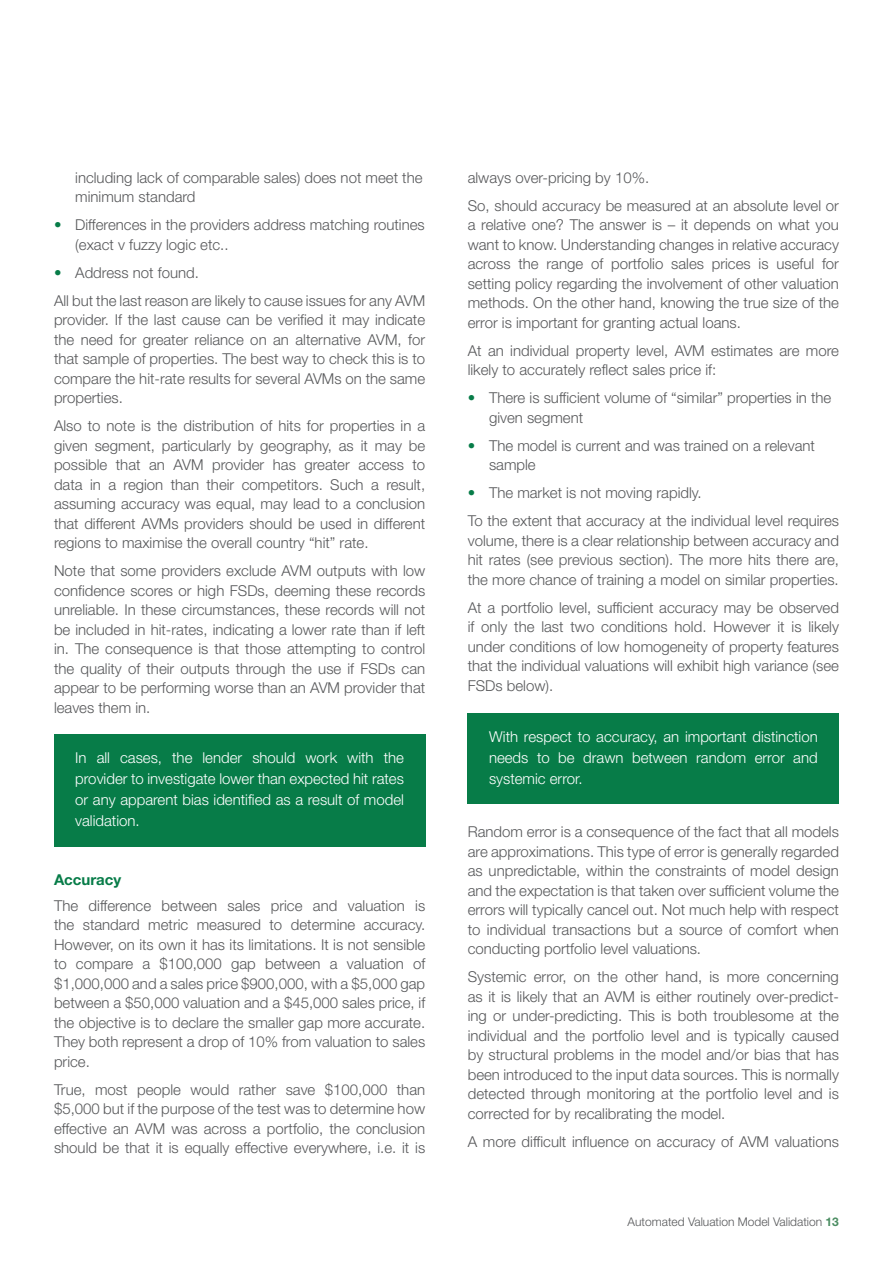
<style>
.page{position:relative;width:893px;height:1263px;background:#fff}
.page>*{position:absolute;margin:0;border:0;box-sizing:border-box;transform-origin:0 0}
.body{font:300 15px/19.5px "Helvetica Neue";color:#57585a;text-align:justify}
.tabbed_body{font:300 15px/19.5px "Helvetica Neue";color:#57585a}
.boxed_copy{font:300 15px/21px "Helvetica Neue";color:#fff;text-align:justify}
.green_sub_heading{font:700 15px "Helvetica Neue";color:#077c48}
.t1{font:300 12px "Helvetica Neue";color:#57585a}
.s1{color:#077c48}
.s2{font-weight:700;color:#4b8d62}
</style>
<div class="page">
<div style="left:54px;top:735px;width:371px;height:112px;background:#077c48"></div>
<div style="left:468px;top:713px;width:371px;height:91px;background:#077c48"></div>
<p class="tabbed_body" style="left:75px;top:167px;width:349px">including lack of comparable sales) does not meet the minimum standard</p>
<p class="tabbed_body" style="left:75px;top:215px;width:351px;text-indent:-21px"><span class="s1">•</span> Differences in the providers address matching routines (exact v fuzzy logic etc..</p>
<p class="tabbed_body" style="left:54px;top:262px;width:146px"><span class="s1">•</span> Address not found.</p>
<p class="body" style="left:54px;top:290px;width:373px">All but the last reason are likely to cause issues for any AVM provider. If the last cause can be verified it may indicate the need for greater reliance on an alternative AVM, for that sample of properties. The best way to check this is to compare the hit-rate results for several AVMs on the same properties.</p>
<p class="body" style="left:54px;top:416px;width:373px">Also to note is the distribution of hits for properties in a given segment, particularly by geography, as it may be possible that an AVM provider has greater access to data in a region than their competitors. Such a result, assuming accuracy was equal, may lead to a conclusion that different AVMs providers should be used in different regions to maximise the overall country “hit” rate.</p>
<p class="body" style="left:54px;top:561px;width:373px">Note that some providers exclude AVM outputs with low confidence scores or high FSDs, deeming these records unreliable. In these circumstances, these records will not be included in hit-rates, indicating a lower rate than if left in. The consequence is that those attempting to control the quality of their outputs through the use if FSDs can appear to be performing worse than an AVM provider that leaves them in.</p>
<p class="boxed_copy" style="left:75px;top:747px;width:330px">In all cases, the lender should work with the provider to investigate lower than expected hit rates or any apparent bias identified as a result of model validation.</p>
<p class="green_sub_heading" style="left:54px;top:870px;width:69px">Accuracy</p>
<p class="body" style="left:54px;top:895px;width:373px">The difference between sales price and valuation is the standard metric measured to determine accuracy.<br>However, on its own it has its limitations. It is not sensible to compare a $100,000 gap between a valuation of $1,000,000 and a sales price $900,000, with a $5,000 gap between a $50,000 valuation and a $45,000 sales price, if the objective is to declare the smaller gap more accurate.<br>They both represent a drop of 10% from valuation to sales price.</p>
<p class="body" style="left:54px;top:1079px;width:373px">True, most people would rather save $100,000 than $5,000 but if the purpose of the test was to determine how effective an AVM was across a portfolio, the conclusion should be that it is equally effective everywhere, i.e. it is</p>
<p class="body" style="left:468px;top:167px;width:183px">always over-pricing by 10%.</p>
<p class="body" style="left:468px;top:195px;width:373px">So, should accuracy be measured at an absolute level or a relative one? The answer is – it depends on what you want to know. Understanding changes in relative accuracy across the range of portfolio sales prices is useful for setting policy regarding the involvement of other valuation methods. On the other hand, knowing the true size of the error is important for granting actual loans.</p>
<p class="body" style="left:468px;top:340px;width:373px">At an individual property level, AVM estimates are more likely to accurately reflect sales price if:</p>
<p class="tabbed_body" style="left:489px;top:388px;width:344px;text-indent:-21px"><span class="s1">•</span> There is sufficient volume of “similar” properties in the given segment</p>
<p class="tabbed_body" style="left:489px;top:435px;width:327px;text-indent:-21px"><span class="s1">•</span> The model is current and was trained on a relevant sample</p>
<p class="tabbed_body" style="left:468px;top:483px;width:235px"><span class="s1">•</span> The market is not moving rapidly.</p>
<p class="body" style="left:468px;top:511px;width:373px">To the extent that accuracy at the individual level requires volume, there is a clear relationship between accuracy and hit rates (see previous section). The more hits there are, the more chance of training a model on similar properties.</p>
<p class="body" style="left:468px;top:597px;width:373px">At a portfolio level, sufficient accuracy may be observed if only the last two conditions hold. However it is likely under conditions of low homogeneity of property features that the individual valuations will exhibit high variance (see FSDs below).</p>
<p class="boxed_copy" style="left:489px;top:725px;width:330px">With respect to accuracy, an important distinction needs to be drawn between random error and systemic error.</p>
<p class="body" style="left:468px;top:822px;width:373px">Random error is a consequence of the fact that all models are approximations. This type of error is generally regarded as unpredictable, within the constraints of model design and the expectation is that taken over sufficient volume the errors will typically cancel out. Not much help with respect to individual transactions but a source of comfort when conducting portfolio level valuations.</p>
<p class="body" style="left:468px;top:967px;width:373px">Systemic error, on the other hand, is more concerning as it is likely that an AVM is either routinely over-predict&shy;ing or under-predicting. This is both troublesome at the individual and the portfolio level and is typically caused by structural problems in the model and/or bias that has been introduced to the input data sources. This is normally detected through monitoring at the portfolio level and is corrected for by recalibrating the model.</p>
<p class="body" style="left:468px;top:1131px;width:373px">A more difficult influence on accuracy of AVM valuations</p>
<p class="t1" style="left:628px;top:1215px;width:213px">Automated Valuation Model Validation <span class="s2">13</span></p>
</div>
